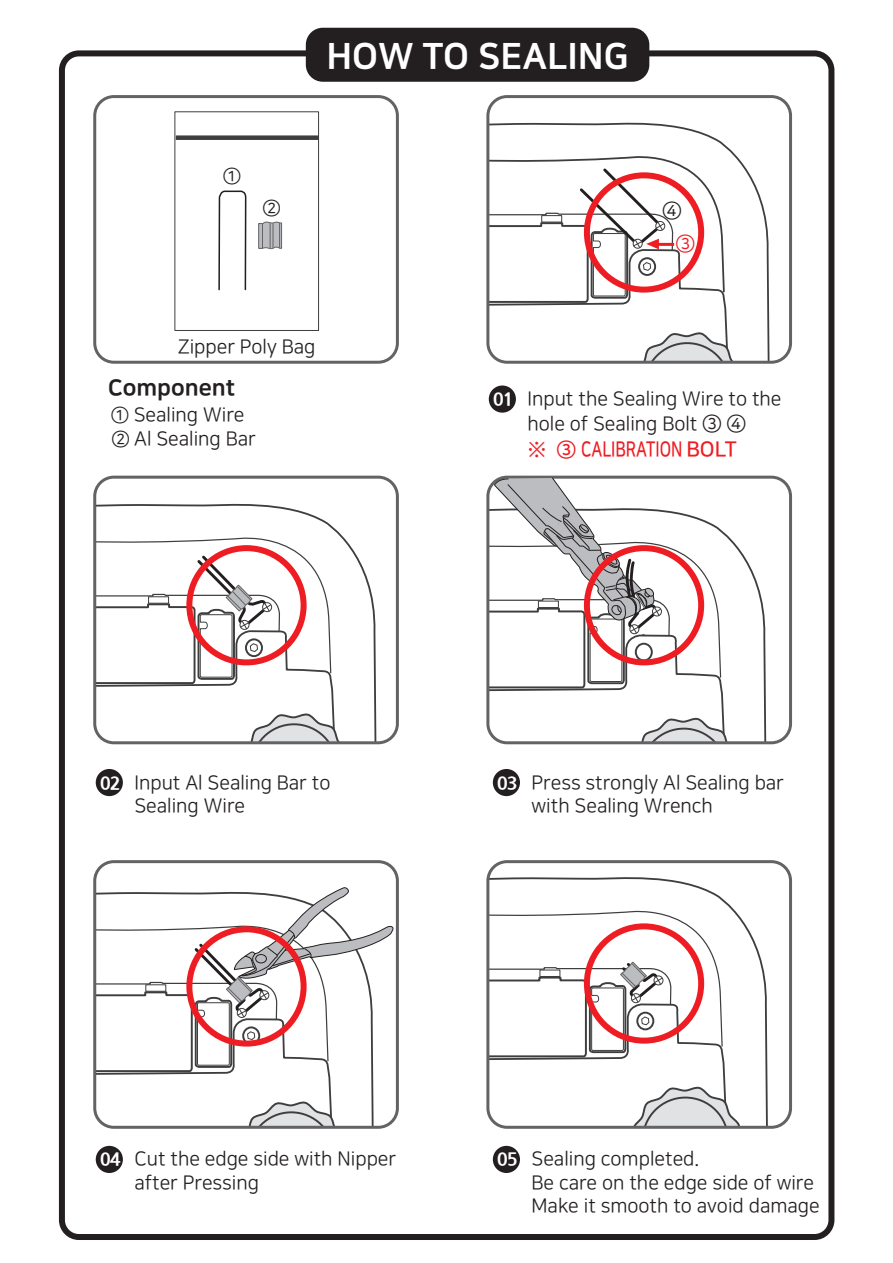
<style>
.page{position:relative;width:893px;height:1263px;background:#fff}
.page>*{position:absolute;margin:0;border:0;box-sizing:border-box;transform-origin:0 0}
.t1{font:36px "Nanum Square EB";color:#fff}
.t2{font:22.5px "Nanum Square EB";color:#231f20}
.t3{font:21px "Nanum Square B";color:#ee1d23}
.t4{font:21px "Nanum Square R";color:#ee1d23}
.t5{font:21px "Nanum Square R";color:#231f20}
.t6{font:19.5px/23.4px "Nanum Square R";color:#231f20}
.t7{font:800 18px "Nanum Gothic";letter-spacing:-.05em;color:#fff}
.s1{font-size:21px}
.s2{font-family:"Nanum Square R"}
</style>
<div class="page">
<div style="left:174px;top:111px;width:145px;height:220px;border:1px solid #3e3e3f"></div>
<div style="left:176px;top:135px;width:143px;height:5px;background:#3e3e3f"></div>
<svg style="left:218px;top:191px;width:29px;height:100px"></svg>
<svg style="left:258px;top:221px;width:24px;height:28px"></svg>
<div style="left:93px;top:95px;width:306px;height:269px;border:3px solid #636366;border-radius:19px"></div>
<svg style="left:490px;top:99px;width:236px;height:47px"></svg>
<div style="left:486px;top:95px;width:306px;height:269px;border:3px solid #636366;border-radius:19px"></div>
<svg style="left:97px;top:477px;width:236px;height:50px"></svg>
<svg style="left:97px;top:527px;width:280px;height:216px"></svg>
<div style="left:93px;top:476px;width:306px;height:268px;border:3px solid #636366;border-radius:19px"></div>
<div style="left:486px;top:476px;width:306px;height:268px;border:3px solid #636366;border-radius:19px"></div>
<svg style="left:97px;top:887px;width:297px;height:238px"></svg>
<div style="left:93px;top:860px;width:306px;height:269px;border:3px solid #636366;border-radius:19px"></div>
<svg style="left:490px;top:873px;width:234px;height:27px"></svg>
<svg style="left:490px;top:900px;width:278px;height:225px"></svg>
<div style="left:486px;top:860px;width:306px;height:269px;border:3px solid #636366;border-radius:19px"></div>
<svg style="left:488px;top:477px;width:279px;height:266px"></svg>
<div style="left:584px;top:923px;width:120px;height:121px;border:6px solid #ee1d23;border-radius:50%"></div>
<div style="left:584px;top:545px;width:120px;height:120px;border:6px solid #ee1d23;border-radius:50%"></div>
<div style="left:186px;top:545px;width:121px;height:120px;border:6px solid #ee1d23;border-radius:50%"></div>
<div style="left:186px;top:926px;width:121px;height:120px;border:6px solid #ee1d23;border-radius:50%"></div>
<div style="left:489px;top:385px;width:27px;height:28px;background:#231f20;border-radius:50%"></div>
<div style="left:96px;top:769px;width:27px;height:27px;background:#231f20;border-radius:50%"></div>
<div style="left:493px;top:769px;width:27px;height:27px;background:#231f20;border-radius:50%"></div>
<div style="left:96px;top:1146px;width:27px;height:27px;background:#231f20;border-radius:50%"></div>
<div style="left:493px;top:1146px;width:27px;height:27px;background:#231f20;border-radius:50%"></div>
<div style="left:59px;top:50px;width:775px;height:1190px;border:6px solid #231f20;border-radius:17px"></div>
<div style="left:306px;top:28px;width:343px;height:54px;background:#231f20;border-radius:17px"></div>
<svg style="left:488px;top:146px;width:284px;height:216px"></svg>
<h1 class="t1" style="left:326px;top:37px;width:304px">HOW TO SEALING</h1>
<p class="t6" style="left:223px;top:164px;width:19px">①</p>
<p class="t6" style="left:263px;top:197px;width:19px">②</p>
<p class="t6" style="left:178px;top:335px;width:139px">Zipper Poly Bag</p>
<p class="t2" style="left:108px;top:375px;width:128px">Component</p>
<p class="t6" style="left:111px;top:404px;width:135px">① Sealing Wire</p>
<p class="t6" style="left:112px;top:428px;width:146px">② Al Sealing Bar</p>
<p class="t5" style="left:663px;top:199px;width:21px">④</p>
<p class="t4" style="left:676px;top:232px;width:21px">③</p>
<p class="t7" style="left:493px;top:390px;width:22px">01</p>
<p class="t6" style="left:527px;top:387px;width:256px;line-height:25.2px">Input the Sealing Wire to the hole of Sealing Bolt <span class="s1">③ ④</span></p>
<p class="t3" style="left:527px;top:438px;width:211px"><span class="s2">※</span> ③ CALIBRATION BOLT</p>
<p class="t7" style="left:100px;top:773px;width:22px">02</p>
<p class="t6" style="left:531px;top:771px;width:254px">Press strongly Al Sealing bar with Sealing Wrench</p>
<p class="t6" style="left:134px;top:771px;width:197px">Input Al Sealing Bar to<br>Sealing Wire</p>
<p class="t7" style="left:497px;top:773px;width:22px">03</p>
<p class="t7" style="left:100px;top:1150px;width:22px">04</p>
<p class="t6" style="left:531px;top:1148px;width:290px">Sealing completed.<br>Be care on the edge side of wire<br>Make it smooth to avoid damage</p>
<p class="t6" style="left:134px;top:1148px;width:263px">Cut the edge side with Nipper after Pressing</p>
<p class="t7" style="left:497px;top:1150px;width:22px">05</p>
</div>
